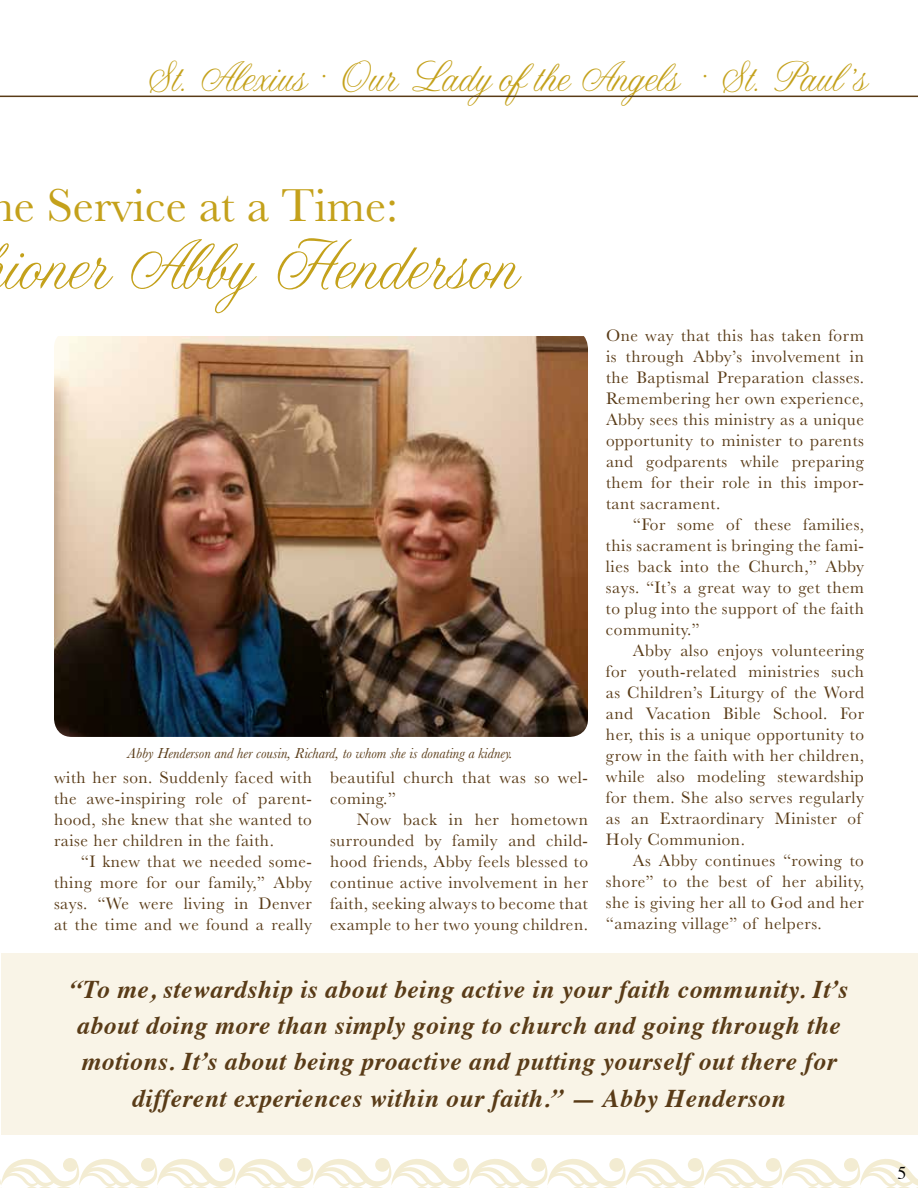
<style>
.page{position:relative;width:918px;height:1188px;background:#fff}
.page>*{position:absolute;margin:0;border:0;box-sizing:border-box;transform-origin:0 0}
.t1{font:72px "Altast Greeting";color:#c4a11b}
.t2{font:48px "Baskerville";color:#c4a11b}
.t3{font:43.5px "Altast Greeting";color:#c4a11b}
.t4{font:italic 700 25.5px/36px "Times";letter-spacing:.02em;color:#593b17;text-align:center}
.t5{font:18px "Times";color:#000}
.t6{font:17.25px/21px "Baskerville";letter-spacing:.03em;color:#593b17;text-align:justify}
.t7{font:italic 15px "Baskerville";color:#593b17}
</style>
<div class="page">
<svg style="left:0;top:1158px;width:918px;height:30px"></svg>
<hr style="left:0;top:96px;width:918px;height:1px;background:#593b17">
<div style="left:1px;top:954px;width:917px;height:181px;background:#f9f4e7"></div>
<img style="left:54px;top:336px;width:534px;height:401px">
<h3 class="t3" style="left:142px;top:53px;width:725px">St. Alexius • Our Lady of the Angels • St. Paul’s</h3>
<h2 class="t2" style="left:-12px;top:175px;width:412px">ne Service at a Time:</h2>
<h1 class="t1" style="left:2px;top:227px;width:514px">ioner Abby Henderson</h1>
<p class="t7" style="left:128px;top:743px;width:387px">Abby Henderson and her cousin, Richard, to whom she is donating a kidney.</p>
<p class="t6" style="left:54px;top:767px;width:260px">with her son. Suddenly faced with the awe-inspiring role of parent&shy;hood, she knew that she wanted to raise her children in the faith.</p>
<p class="t6" style="left:54px;top:851px;width:260px;text-indent:27px">“I knew that we needed some&shy;thing more for our family,” Abby says. “We were living in Denver at the time and we found a really</p>
<p class="t6" style="left:330px;top:767px;width:259px">beautiful church that was so wel&shy;coming.”</p>
<p class="t6" style="left:330px;top:809px;width:260px;text-indent:27px">Now back in her hometown surrounded by family and child&shy;hood friends, Abby feels blessed to continue active involvement in her faith, seeking always to become that example to her two young children.</p>
<p class="t6" style="left:606px;top:326px;width:260px">One way that this has taken form is through Abby’s involvement in the Baptismal Preparation classes.<br>Remembering her own experience, Abby sees this ministry as a unique opportunity to minister to parents and godparents while preparing them for their role in this impor&shy;tant sacrament.</p>
<p class="t6" style="left:606px;top:515px;width:260px;text-indent:27px">“For some of these families, this sacrament is bringing the fami&shy;lies back into the Church,” Abby says. “It’s a great way to get them to plug into the support of the faith community.”</p>
<p class="t6" style="left:606px;top:641px;width:260px;text-align:left;text-indent:27px">Abby also enjoys volunteering for youth-related ministries such as Children’s Liturgy of the Word and Vacation Bible School. For her, this is a unique opportunity to grow in the faith with her children, while also modeling stewardship for them. She also serves regularly as an Extraordinary Minister of<br>Holy Communion.</p>
<p class="t6" style="left:606px;top:850px;width:259px;text-indent:27px">As Abby continues “rowing to shore” to the best of her ability, she is giving her all to God and her “amazing village” of helpers.</p>
<p class="t4" style="left:70px;top:970px;width:779px">“To me, stewardship is about being active in your faith community. It’s about doing more than simply going to church and going through the motions. It’s about being proactive and putting yourself out there for different experiences within our faith.” — Abby Henderson</p>
<p class="t5" style="left:897px;top:1156px;width:10px">5</p>
</div>
